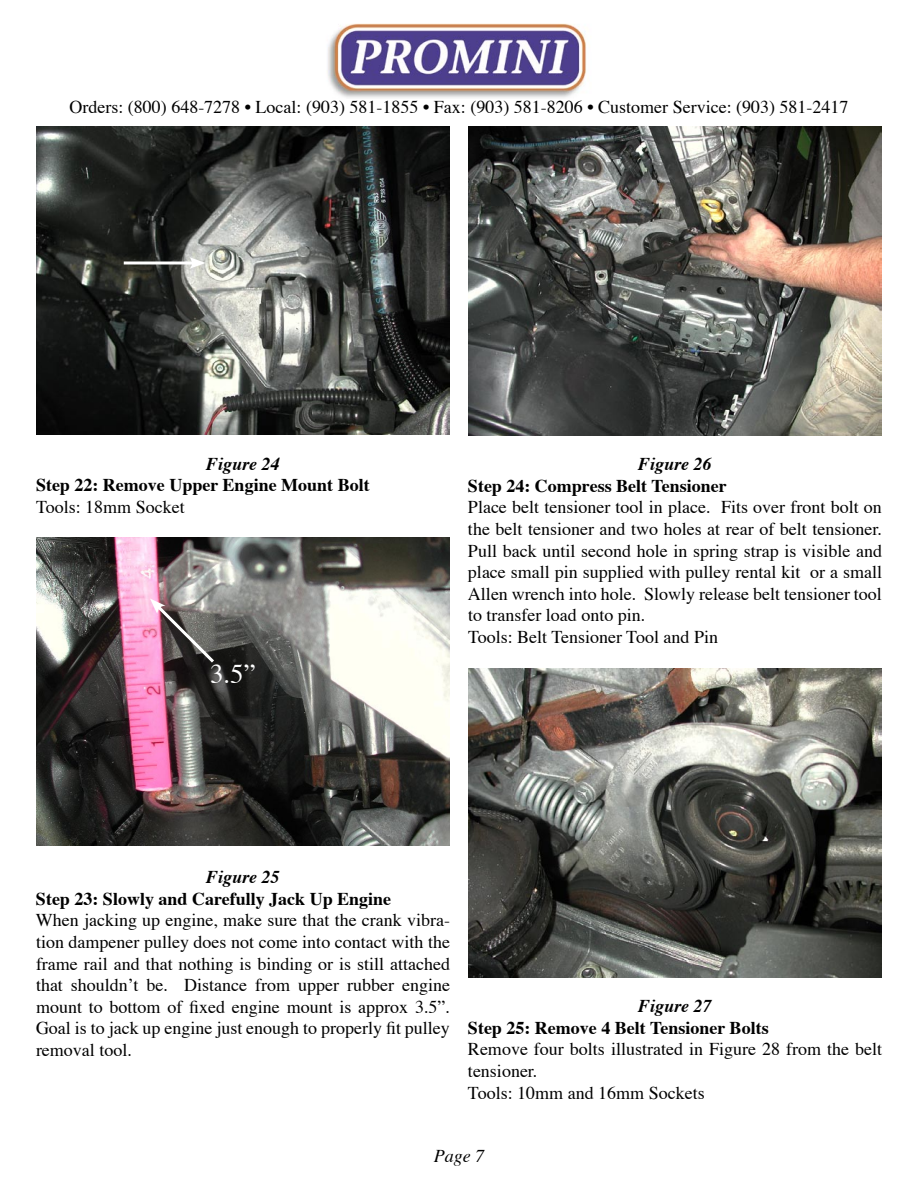
<style>
.page{position:relative;width:918px;height:1188px;background:#fff}
.page>*{position:absolute;margin:0;border:0;box-sizing:border-box;transform-origin:0 0}
.t1{font:27px "Times";color:#fff}
.t2{font:18px/21.6px "Times";color:#000}
.t3{font:700 18px "Times";color:#000}
.t4{font:italic 700 18px "Times";color:#000}
.t5{font:italic 18px "Times";color:#000}
</style>
<div class="page">
<img style="left:327px;top:23px;width:259px;height:75px">
<img style="left:36px;top:126px;width:414px;height:309px">
<img style="left:36px;top:538px;width:414px;height:307px">
<svg style="left:150px;top:598px;width:67px;height:68px;background:#806e74"></svg>
<img style="left:468px;top:126px;width:414px;height:309px">
<img style="left:468px;top:668px;width:414px;height:309px">
<hr style="left:124px;top:261px;width:71px;height:3px;background:#fff">
<svg style="left:189px;top:257px;width:17px;height:12px"></svg>
<p class="t2" style="left:69px;top:97px;width:781px">Orders: (800) 648-7278 • Local: (903) 581-1855 • Fax: (903) 581-8206 • Customer Service: (903) 581-2417</p>
<p class="t4" style="left:206px;top:452px;width:75px">Figure 24</p>
<p class="t3" style="left:36px;top:473px;width:335px">Step 22: Remove Upper Engine Mount Bolt</p>
<p class="t2" style="left:36px;top:497px;width:150px">Tools: 18mm Socket</p>
<h1 class="t1" style="left:210px;top:657px;width:47px">3.5”</h1>
<p class="t4" style="left:638px;top:452px;width:75px">Figure 26</p>
<p class="t3" style="left:468px;top:474px;width:260px">Step 24: Compress Belt Tensioner</p>
<p class="t2" style="left:468px;top:498px;width:416px">Place belt tensioner tool in place. Fits over front bolt on the belt tensioner and two holes at rear of belt tensioner.<br>Pull back until second hole in spring strap is visible and place small pin supplied with pulley rental kit or a small Allen wrench into hole. Slowly release belt tensioner tool to transfer load onto pin.<br>Tools: Belt Tensioner Tool and Pin</p>
<p class="t4" style="left:206px;top:865px;width:75px">Figure 25</p>
<p class="t3" style="left:36px;top:887px;width:357px">Step 23: Slowly and Carefully Jack Up Engine</p>
<p class="t2" style="left:36px;top:911px;width:416px;text-align:justify">When jacking up engine, make sure that the crank vibra&shy;tion dampener pulley does not come into contact with the frame rail and that nothing is binding or is still attached that shouldnʼt be. Distance from upper rubber engine mount to bottom of fixed engine mount is approx 3.5”.<br>Goal is to jack up engine just enough to properly fit pulley removal tool.</p>
<p class="t4" style="left:638px;top:994px;width:75px">Figure 27</p>
<p class="t3" style="left:468px;top:1016px;width:302px">Step 25: Remove 4 Belt Tensioner Bolts</p>
<p class="t2" style="left:468px;top:1040px;width:416px">Remove four bolts illustrated in Figure 28 from the belt tensioner.<br>Tools: 10mm and 16mm Sockets</p>
<p class="t5" style="left:434px;top:1145px;width:52px">Page 7</p>
</div>
